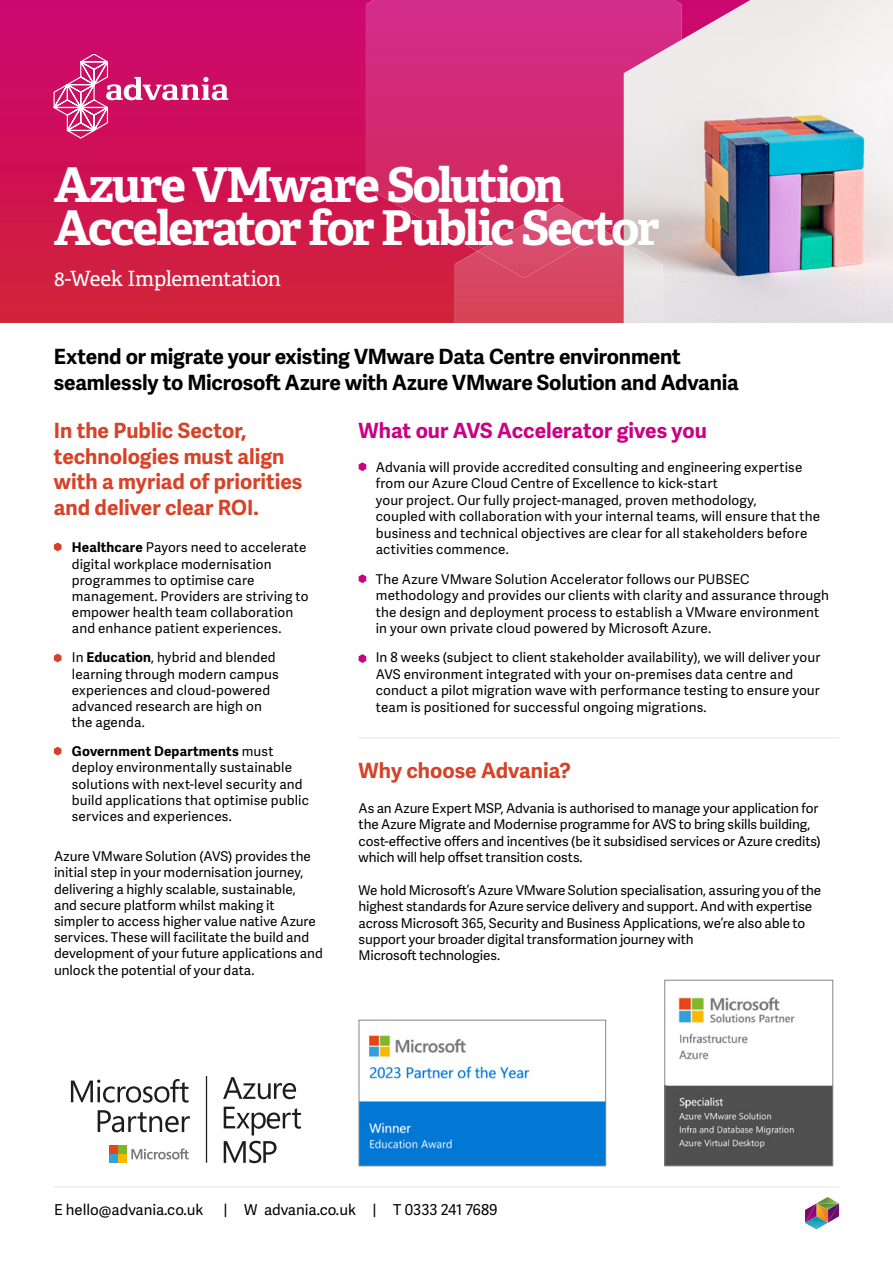
<style>
.page{position:relative;width:893px;height:1263px;background:#fff}
.page>*{position:absolute;margin:0;border:0;box-sizing:border-box;transform-origin:0 0}
.t1{font:700 48px/43.5px "Adelle";letter-spacing:-.045em;color:#fff}
.t2{font:700 21px/25.5px "Adelle Sans";letter-spacing:-.01em;color:#000}
.t3{font:700 21px/25.5px "Adelle Sans";color:#d54328}
.t4{font:700 21px "Adelle Sans";color:#cb0084}
.t5{font:21px "Adelle";letter-spacing:-.025em;color:#fff}
.t6{font:15px "Adelle Sans";color:#000}
.t7{font:13.5px/16.2px "Adelle Sans";letter-spacing:.005em;color:#000}
.s1{font-weight:700}
</style>
<div class="page">
<svg style="left:0;top:0;width:455px;height:323px;background:#ce1551"></svg>
<img style="left:366px;top:0;width:258px;height:251px">
<img style="left:624px;top:0;width:269px;height:323px">
<img style="left:455px;top:231px;width:169px;height:92px">
<img style="left:477px;top:204px;width:128px;height:74px">
<img style="left:624px;top:242px;width:38px;height:81px">
<hr style="left:54px;top:1186px;width:785px;height:1px;background:#eceff0">
<svg style="left:54px;top:54px;width:174px;height:84px;background:#d43278"></svg>
<svg style="left:805px;top:1197px;width:34px;height:32px"></svg>
<hr style="left:359px;top:737px;width:480px;height:1px;background:#eceff0">
<img style="left:667px;top:997px;width:164px;height:167px">
<div style="left:665px;top:980px;width:168px;height:186px;border:1px solid #858585"></div>
<img style="left:361px;top:1035px;width:243px;height:129px">
<div style="left:359px;top:1020px;width:247px;height:146px;border:1px solid #858585"></div>
<svg style="left:131px;top:1148px;width:58px;height:11px"></svg>
<div style="left:109px;top:1146px;width:8px;height:8px;background:#e64516"></div>
<div style="left:118px;top:1146px;width:8px;height:8px;background:#81b629"></div>
<div style="left:109px;top:1154px;width:8px;height:9px;background:#33a0da"></div>
<div style="left:118px;top:1154px;width:8px;height:9px;background:#fab900"></div>
<svg style="left:71px;top:1079px;width:118px;height:24px"></svg>
<svg style="left:98px;top:1110px;width:92px;height:22px"></svg>
<svg style="left:223px;top:1077px;width:73px;height:22px"></svg>
<svg style="left:224px;top:1107px;width:77px;height:28px"></svg>
<svg style="left:224px;top:1141px;width:53px;height:22px"></svg>
<hr style="left:206px;top:1076px;width:1px;height:87px;background:#1d1d1d">
<svg style="left:54px;top:542px;width:8px;height:9px"></svg>
<svg style="left:54px;top:653px;width:8px;height:9px"></svg>
<svg style="left:54px;top:747px;width:8px;height:8px"></svg>
<svg style="left:359px;top:462px;width:7px;height:9px"></svg>
<svg style="left:359px;top:574px;width:7px;height:9px"></svg>
<svg style="left:359px;top:654px;width:7px;height:9px"></svg>
<h1 class="t1" style="left:54px;top:163px;width:607px">Azure VMware Solution<br>Accelerator for Public Sector</h1>
<h2 class="t5" style="left:54px;top:266px;width:229px">8-Week Implementation</h2>
<h2 class="t2" style="left:54px;top:345px;width:686px">Extend or migrate your existing VMware Data Centre environment seamlessly to Microsoft Azure with Azure VMware Solution and Advania</h2>
<h2 class="t3" style="left:54px;top:418px;width:250px">In the Public Sector, technologies must align with a myriad of priorities and deliver clear ROI.</h2>
<p class="t7" style="left:72px;top:540px;width:238px"><span class="s1">Healthcare</span> Payors need to accelerate digital workplace modernisation programmes to optimise care management. Providers are striving to empower health team collaboration and enhance patient experiences.</p>
<p class="t7" style="left:72px;top:650px;width:208px">In <span class="s1">Education</span>, hybrid and blended learning through modern campus experiences and cloud-powered advanced research are high on the agenda.</p>
<p class="t7" style="left:72px;top:744px;width:239px"><span class="s1">Government Departments</span> must deploy environmentally sustainable solutions with next-level security and build applications that optimise public services and experiences.</p>
<p class="t7" style="left:54px;top:849px;width:270px">Azure VMware Solution (AVS) provides the initial step in your modernisation journey, delivering a highly scalable, sustainable,<br>and secure platform whilst making it simpler to access higher value native Azure services. These will facilitate the build and development of your future applications and unlock the potential of your data.</p>
<h2 class="t4" style="left:359px;top:418px;width:350px">What our AVS Accelerator gives you</h2>
<p class="t7" style="left:376px;top:459px;width:446px">Advania will provide accredited consulting and engineering expertise from our Azure Cloud Centre of Excellence to kick-start<br>your project. Our fully project-managed, proven methodology,<br>coupled with collaboration with your internal teams, will ensure that the business and technical objectives are clear for all stakeholders before activities commence.</p>
<p class="t7" style="left:376px;top:571px;width:455px">The Azure VMware Solution Accelerator follows our PUBSEC methodology and provides our clients with clarity and assurance through the design and deployment process to establish a VMware environment in your own private cloud powered by Microsoft Azure.</p>
<p class="t7" style="left:376px;top:650px;width:446px">In 8 weeks (subject to client stakeholder availability), we will deliver your AVS environment integrated with your on-premises data centre and conduct a pilot migration wave with performance testing to ensure your team is positioned for successful ongoing migrations.</p>
<h2 class="t3" style="left:359px;top:758px;width:214px">Why choose Advania?</h2>
<p class="t7" style="left:359px;top:801px;width:464px">As an Azure Expert MSP, Advania is authorised to manage your application for the Azure Migrate and Modernise programme for AVS to bring skills building, cost-effective offers and incentives (be it subsidised services or Azure credits) which will help offset transition costs.</p>
<p class="t7" style="left:359px;top:883px;width:464px">We hold Microsoft’s Azure VMware Solution specialisation, assuring you of the highest standards for Azure service delivery and support. And with expertise across Microsoft 365, Security and Business Applications, we’re also able to support your broader digital transformation journey with<br>Microsoft technologies.</p>
<p class="t6" style="left:54px;top:1200px;width:151px">E hello@advania.co.uk</p>
<p class="t6" style="left:223px;top:1200px;width:276px">| W advania.co.uk | T 0333 241 7689</p>
</div>
